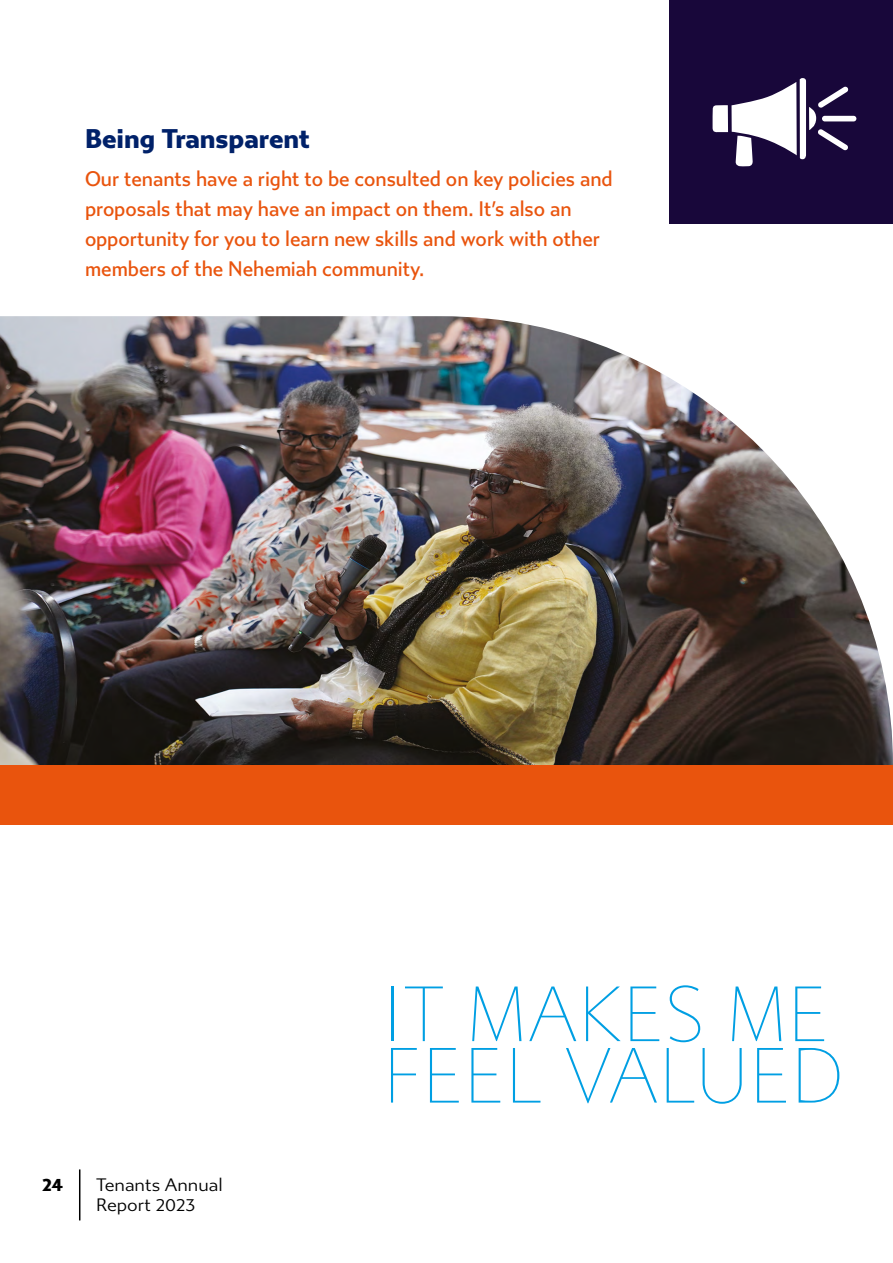
<style>
.page{position:relative;width:893px;height:1263px;background:#fff}
.page>*{position:absolute;margin:0;border:0;box-sizing:border-box;transform-origin:0 0}
.t1{font:100 78px/61.5px "Gibbs";letter-spacing:.01em;color:#009fe3;scale:.93 1}
.t2{font:900 27px "Gibbs";color:#002169}
.t3{font:500 21px/30px "Gibbs";color:#e9540d;scale:.92 1}
.t4{font:18px/19.5px "Gibbs";color:#000}
.t5{font:900 18px "Gibbs";color:#000}
</style>
<div class="page">
<img style="left:0;top:316px;width:893px;height:449px">
<div style="left:670px;top:0;width:223px;height:223px;background:#18073a"></div>
<div style="left:822px;top:116px;width:34px;height:5px;background:#fff;border-radius:3px"></div>
<svg style="left:713px;top:78px;width:135px;height:88px"></svg>
<div style="left:0;top:765px;width:893px;height:60px;background:#e9540d"></div>
<hr style="left:79px;top:1169px;width:1px;height:51px;background:#000">
<p class="t2" style="left:85px;top:122px;width:226px">Being Transparent</p>
<p class="t3" style="left:85px;top:164px;width:575px">Our tenants have a right to be consulted on key policies and proposals that may have an impact on them. It’s also an opportunity for you to learn new skills and work with other members of the Nehemiah community.</p>
<p class="t5" style="left:43px;top:1174px;width:22px">24</p>
<p class="t4" style="left:96px;top:1175px;width:128px">Tenants Annual<br>Report 2023</p>
<h1 class="t1" style="left:383px;top:986px;width:496px">IT MAKES ME<br>FEEL VALUED</h1>
</div>
